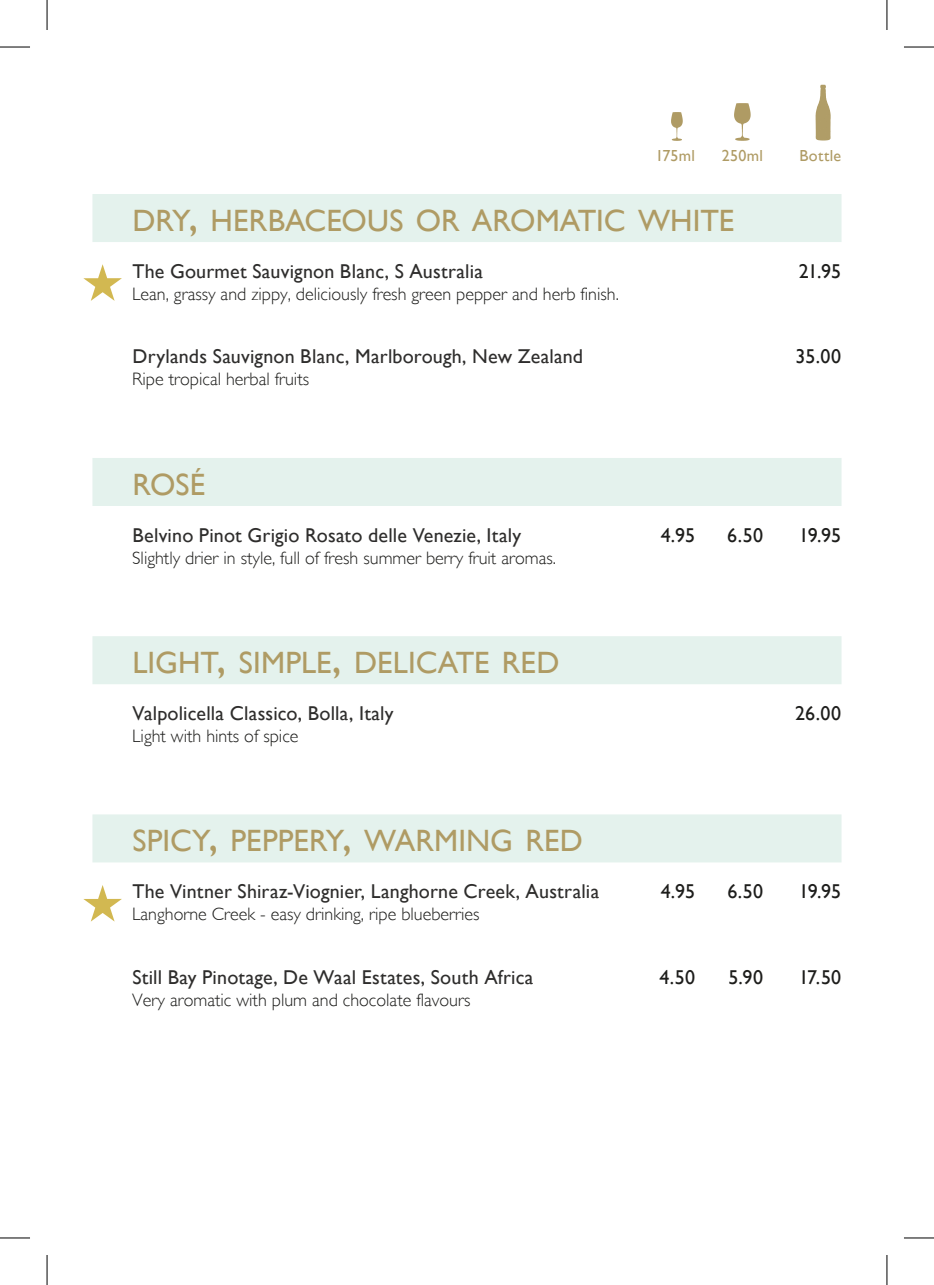
<style>
.page{position:relative;width:934px;height:1285px;background:#fff}
.page>*{position:absolute;margin:0;border:0;box-sizing:border-box;transform-origin:0 0}
.t1{font:30.8px "Gill Sans";color:#af9b64}
.t2{font:20px "Gill Sans";letter-spacing:.01em;color:#2e2d2c}
.t3{font:20px "Gill Sans";color:#1d1d1b}
.t4{font:300 18px "Gill Sans";color:#1d1d1b}
.t5{font:16px "Gill Sans";letter-spacing:.015em;color:#af9b64}
.s1{font-size:44px}
</style>
<div class="page">
<div style="left:92px;top:194px;width:749px;height:48px;background:#e4f2ed"></div>
<div style="left:92px;top:458px;width:749px;height:48px;background:#e4f2ed"></div>
<div style="left:92px;top:636px;width:749px;height:48px;background:#e4f2ed"></div>
<div style="left:92px;top:814px;width:749px;height:48px;background:#e4f2ed"></div>
<img style="left:815px;top:85px;width:7px;height:56px">
<img style="left:734px;top:104px;width:15px;height:37px">
<img style="left:671px;top:113px;width:11px;height:27px">
<svg style="left:83px;top:264px;width:39px;height:37px"></svg>
<svg style="left:83px;top:885px;width:39px;height:36px"></svg>
<hr style="left:0;top:47px;width:30px;height:1px;background:#000">
<hr style="left:903px;top:47px;width:30px;height:1px;background:#000">
<hr style="left:0;top:1237px;width:30px;height:1px;background:#000">
<hr style="left:903px;top:1237px;width:30px;height:1px;background:#000">
<hr style="left:47px;top:0;width:1px;height:30px;background:#000">
<hr style="left:47px;top:1255px;width:1px;height:30px;background:#000">
<hr style="left:886px;top:0;width:1px;height:30px;background:#000">
<hr style="left:886px;top:1255px;width:1px;height:30px;background:#000">
<p class="t5" style="left:655px;top:146px;width:41px">175ml</p>
<p class="t5" style="left:721px;top:146px;width:43px">250ml</p>
<p class="t5" style="left:799px;top:146px;width:43px">Bottle</p>
<h1 class="t1" style="left:132px;top:202px;width:603px">DRY<span class="s1">,</span> HERBACEOUS OR AROMATIC WHITE</h1>
<p class="t2" style="left:132px;top:259px;width:352px">The Gourmet Sauvignon Blanc, S Australia</p>
<p class="t3" style="left:798px;top:259px;width:44px">21.95</p>
<p class="t4" style="left:132px;top:283px;width:488px">Lean, grassy and zippy, deliciously fresh green pepper and herb finish.</p>
<p class="t2" style="left:132px;top:345px;width:452px">Drylands Sauvignon Blanc, Marlborough, New Zealand</p>
<p class="t3" style="left:795px;top:345px;width:47px">35.00</p>
<p class="t4" style="left:132px;top:369px;width:178px">Ripe tropical herbal fruits</p>
<h1 class="t1" style="left:132px;top:466px;width:74px">ROSÉ</h1>
<p class="t2" style="left:132px;top:523px;width:390px">Belvino Pinot Grigio Rosato delle Venezie, Italy</p>
<p class="t3" style="left:660px;top:523px;width:36px">4.95</p>
<p class="t3" style="left:727px;top:523px;width:37px">6.50</p>
<p class="t3" style="left:798px;top:523px;width:44px">19.95</p>
<p class="t4" style="left:132px;top:547px;width:425px">Slightly drier in style, full of fresh summer berry fruit aromas.</p>
<h1 class="t1" style="left:132px;top:644px;width:428px">LIGHT<span class="s1">,</span> SIMPLE<span class="s1">,</span> DELICATE RED</h1>
<p class="t2" style="left:132px;top:701px;width:262px">Valpolicella Classico, Bolla, Italy</p>
<p class="t3" style="left:795px;top:701px;width:47px">26.00</p>
<p class="t4" style="left:132px;top:725px;width:168px">Light with hints of spice</p>
<h1 class="t1" style="left:132px;top:822px;width:452px">SPICY<span class="s1">,</span> PEPPERY<span class="s1">,</span> WARMING RED</h1>
<p class="t2" style="left:132px;top:879px;width:468px">The Vintner Shiraz-Viognier, Langhorne Creek, Australia</p>
<p class="t3" style="left:660px;top:879px;width:36px">4.95</p>
<p class="t3" style="left:727px;top:879px;width:37px">6.50</p>
<p class="t3" style="left:798px;top:879px;width:44px">19.95</p>
<p class="t4" style="left:132px;top:903px;width:349px">Langhorne Creek - easy drinking, ripe blueberries</p>
<p class="t2" style="left:132px;top:965px;width:402px">Still Bay Pinotage, De Waal Estates, South Africa</p>
<p class="t3" style="left:659px;top:965px;width:37px">4.50</p>
<p class="t3" style="left:728px;top:965px;width:36px">5.90</p>
<p class="t3" style="left:798px;top:965px;width:44px">17.50</p>
<p class="t4" style="left:132px;top:989px;width:339px">Very aromatic with plum and chocolate flavours</p>
</div>
